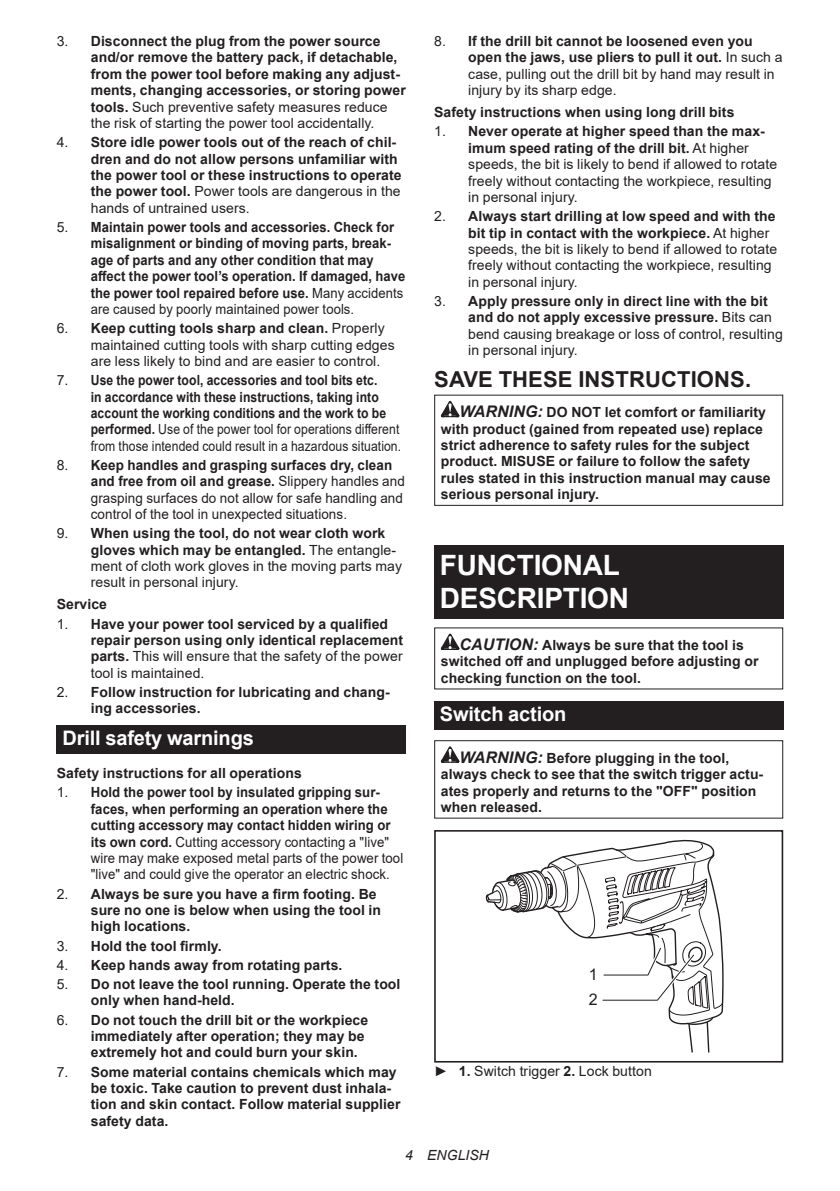
<style>
.page{position:relative;width:840px;height:1191px;background:#fff}
.page>*{position:absolute;margin:0;border:0;box-sizing:border-box;transform-origin:0 0}
.t1{font:700 28px/32.8px "Arial";letter-spacing:-.01em;color:#fff}
.t2{font:700 22px "Arial";letter-spacing:.005em;color:#231f20}
.t3{font:700 20px "Arial";letter-spacing:-.01em;color:#fff}
.t4{font:16px/25.2px "Arial";color:#231f20}
.t5{font:700 14px/16.4px "Arial";letter-spacing:.005em;color:#231f20}
.t6{font:14px/16.4px "Arial";letter-spacing:.005em;color:#231f20}
.t7{font:700 14px/16.4px "Arial";letter-spacing:.005em;color:#231f20;scale:.94 1}
.t8{font:700 14px/16.4px "Arial";letter-spacing:.005em;color:#231f20;scale:.93 1}
.t9{font:700 14px/16.4px "Arial";letter-spacing:.005em;color:#231f20;scale:.87 1}
.t10{font:italic 14px "Arial";letter-spacing:.005em;color:#231f20}
.s1{font-weight:400}
.s2{font-weight:700}
.s3{font-style:italic;font-size:16px}
</style>
<div class="page">
<div style="left:57px;top:725px;width:348px;height:28px;background:#231f20"></div>
<svg style="left:440px;top:401px;width:19px;height:16px"></svg>
<div style="left:434px;top:395px;width:348px;height:111px;border:1px solid #231f20"></div>
<div style="left:434px;top:545px;width:348px;height:74px;background:#231f20"></div>
<svg style="left:440px;top:633px;width:19px;height:17px"></svg>
<div style="left:434px;top:701px;width:348px;height:28px;background:#231f20"></div>
<svg style="left:440px;top:746px;width:19px;height:17px"></svg>
<div style="left:434px;top:740px;width:348px;height:78px;border:1px solid #231f20"></div>
<div style="left:434px;top:830px;width:348px;height:232px;border:2px solid #231f20"></div>
<svg style="left:485px;top:839px;width:238px;height:223px"></svg>
<p class="t5" style="left:91px;top:33px;width:316px;text-indent:-34px"><span class="s1">3.</span> Disconnect the plug from the power source and/or remove the battery pack, if detachable, from the power tool before making any adjust&shy;ments, changing accessories, or storing power tools. <span class="s1">Such preventive safety measures reduce the risk of starting the power tool accidentally.</span></p>
<p class="t5" style="left:91px;top:134px;width:312px;text-indent:-34px"><span class="s1">4.</span> Store idle power tools out of the reach of chil&shy;dren and do not allow persons unfamiliar with the power tool or these instructions to operate the power tool. <span class="s1">Power tools are dangerous in the hands of untrained users.</span></p>
<p class="t8" style="left:91px;top:219px;width:339px;text-indent:-34px"><span class="s1">5.</span> Maintain power tools and accessories. Check for misalignment or binding of moving parts, break&shy;age of parts and any other condition that may affect the power tool’s operation. If damaged, have the power tool repaired before use. <span class="s1">Many accidents are caused by poorly maintained power tools.</span></p>
<p class="t6" style="left:91px;top:320px;width:305px;text-indent:-34px">6. <span class="s2">Keep cutting tools sharp and clean.</span> Properly maintained cutting tools with sharp cutting edges are less likely to bind and are easier to control.</p>
<p class="t9" style="left:91px;top:372px;width:358px;text-indent:-34px"><span class="s1">7.</span> Use the power tool, accessories and tool bits etc.<br>in accordance with these instructions, taking into account the working conditions and the work to be performed. <span class="s1">Use of the power tool for operations different from those intended could result in a hazardous situation.</span></p>
<p class="t6" style="left:91px;top:456px;width:315px;text-indent:-34px">8. <span class="s2">Keep handles and grasping surfaces dry, clean and free from oil and grease.</span> Slippery handles and grasping surfaces do not allow for safe handling and control of the tool in unexpected situations.</p>
<p class="t6" style="left:91px;top:525px;width:312px;text-indent:-34px">9. <span class="s2">When using the tool, do not wear cloth work gloves which may be entangled.</span> The entangle&shy;ment of cloth work gloves in the moving parts may result in personal injury.</p>
<p class="t5" style="left:57px;top:596px;width:52px">Service</p>
<p class="t5" style="left:91px;top:615px;width:314px;text-indent:-34px"><span class="s1">1.</span> Have your power tool serviced by a qualified repair person using only identical replacement parts. <span class="s1">This will ensure that the safety of the power tool is maintained.</span></p>
<p class="t5" style="left:91px;top:684px;width:300px;text-indent:-34px"><span class="s1">2.</span> Follow instruction for lubricating and chang&shy;ing accessories.</p>
<h3 class="t3" style="left:62px;top:723px;width:193px">Drill safety warnings</h3>
<p class="t5" style="left:57px;top:765px;width:246px">Safety instructions for all operations</p>
<p class="t7" style="left:91px;top:784px;width:334px;text-indent:-34px"><span class="s1">1.</span> Hold the power tool by insulated gripping sur&shy;faces, when performing an operation where the cutting accessory may contact hidden wiring or its own cord. <span class="s1">Cutting accessory contacting a "live" wire may make exposed metal parts of the power tool "live" and could give the operator an electric shock.</span></p>
<p class="t5" style="left:91px;top:885px;width:291px;text-indent:-34px"><span class="s1">2.</span> Always be sure you have a firm footing. Be sure no one is below when using the tool in high locations.</p>
<p class="t5" style="left:57px;top:937px;width:166px"><span class="s1">3.</span> Hold the tool firmly.</p>
<p class="t5" style="left:57px;top:956px;width:287px"><span class="s1">4.</span> Keep hands away from rotating parts.</p>
<p class="t5" style="left:91px;top:976px;width:311px;text-indent:-34px"><span class="s1">5.</span> Do not leave the tool running. Operate the tool only when hand-held.</p>
<p class="t5" style="left:91px;top:1011px;width:279px;text-indent:-34px"><span class="s1">6.</span> Do not touch the drill bit or the workpiece immediately after operation; they may be extremely hot and could burn your skin.</p>
<p class="t5" style="left:91px;top:1063px;width:311px;text-indent:-34px"><span class="s1">7.</span> Some material contains chemicals which may be toxic. Take caution to prevent dust inhala&shy;tion and skin contact. Follow material supplier safety data.</p>
<p class="t6" style="left:468px;top:33px;width:315px;text-indent:-34px">8. <span class="s2">If the drill bit cannot be loosened even you open the jaws, use pliers to pull it out.</span> In such a case, pulling out the drill bit by hand may result in injury by its sharp edge.</p>
<p class="t5" style="left:434px;top:104px;width:301px">Safety instructions when using long drill bits</p>
<p class="t6" style="left:468px;top:123px;width:310px;text-indent:-34px">1. <span class="s2">Never operate at higher speed than the max&shy;imum speed rating of the drill bit.</span> At higher speeds, the bit is likely to bend if allowed to rotate freely without contacting the workpiece, resulting in personal injury.</p>
<p class="t6" style="left:468px;top:208px;width:310px;text-indent:-34px">2. <span class="s2">Always start drilling at low speed and with the bit tip in contact with the workpiece.</span> At higher speeds, the bit is likely to bend if allowed to rotate freely without contacting the workpiece, resulting in personal injury.</p>
<p class="t6" style="left:468px;top:293px;width:316px;text-indent:-34px">3. <span class="s2">Apply pressure only in direct line with the bit and do not apply excessive pressure.</span> Bits can bend causing breakage or loss of control, resulting in personal injury.</p>
<h2 class="t2" style="left:434px;top:363px;width:318px">SAVE THESE INSTRUCTIONS.</h2>
<p class="t5" style="left:440px;top:404px;width:331px;text-indent:19px"><span class="s3">WARNING:</span> DO NOT let comfort or familiarity with product (gained from repeated use) replace strict adherence to safety rules for the subject product. MISUSE or failure to follow the safety rules stated in this instruction manual may cause serious personal injury.</p>
<h1 class="t1" style="left:439px;top:549px;width:191px">FUNCTIONAL<br>DESCRIPTION</h1>
<p class="t5" style="left:440px;top:637px;width:319px;text-indent:19px"><span class="s3">CAUTION:</span> Always be sure that the tool is switched off and unplugged before adjusting or checking function on the tool.</p>
<h3 class="t3" style="left:439px;top:699px;width:128px">Switch action</h3>
<p class="t5" style="left:440px;top:750px;width:323px;text-indent:19px"><span class="s3">WARNING:</span> Before plugging in the tool, always check to see that the switch trigger actu&shy;ates properly and returns to the "OFF" position when released.</p>
<p class="t4" style="left:588px;top:961px;width:10px">1<br>2</p>
<p class="t6" style="left:434px;top:1062px;width:219px">► <span class="s2">1.</span> Switch trigger <span class="s2">2.</span> Lock button</p>
<p class="t10" style="left:405px;top:1146px;width:85px">4 ENGLISH</p>
</div>
